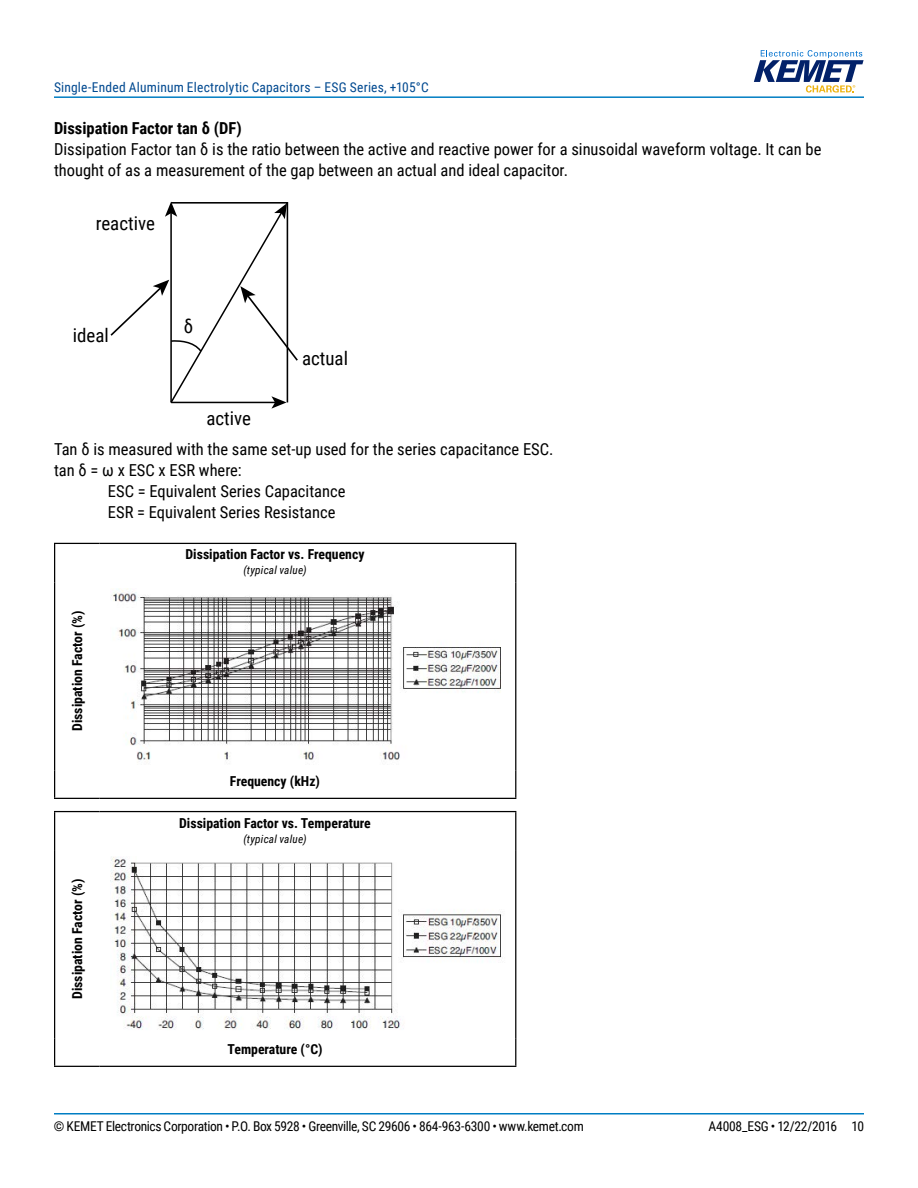
<style>
.page{position:relative;width:918px;height:1188px;background:#fff}
.page>*{position:absolute;margin:0;border:0;box-sizing:border-box;transform-origin:0 0}
.t1{font:18.9px "Roboto Condensed";color:#000}
.t2{font:16.5px/21px "Roboto Condensed";color:#000}
.t3{font:700 16.5px "Roboto Condensed";color:#000}
.t4{font:700 13.8px "Roboto Condensed";color:#000}
.t5{font:13.5px "Roboto Condensed";letter-spacing:-.025em;color:#000}
.t6{font:13.5px "Roboto Condensed";letter-spacing:.01em;color:#004990}
.t7{font:italic 11.25px "Roboto Condensed";letter-spacing:.02em;color:#000}
</style>
<div class="page">
<hr style="left:54px;top:1113px;width:810px;height:2px;background:#007dc3">
<hr style="left:54px;top:96px;width:810px;height:2px;background:#007dc3">
<svg style="left:754px;top:50px;width:110px;height:43px"></svg>
<svg style="left:110px;top:201px;width:188px;height:208px"></svg>
<hr style="left:54px;top:543px;width:46px;height:1px;background:#000">
<hr style="left:54px;top:544px;width:1px;height:39px;background:#000">
<hr style="left:54px;top:583px;width:1px;height:187px;background:#000">
<svg style="left:54px;top:770px;width:1px;height:28px"></svg>
<hr style="left:54px;top:798px;width:46px;height:1px;background:#000">
<hr style="left:100px;top:543px;width:416px;height:1px;background:#000">
<hr style="left:515px;top:544px;width:1px;height:39px;background:#000">
<hr style="left:515px;top:583px;width:1px;height:187px;background:#000">
<svg style="left:515px;top:770px;width:1px;height:28px"></svg>
<hr style="left:100px;top:798px;width:416px;height:1px;background:#000">
<img style="left:111px;top:588px;width:390px;height:172px">
<hr style="left:54px;top:811px;width:46px;height:1px;background:#000">
<hr style="left:54px;top:812px;width:1px;height:39px;background:#000">
<hr style="left:54px;top:851px;width:1px;height:187px;background:#000">
<svg style="left:54px;top:1038px;width:1px;height:28px"></svg>
<hr style="left:54px;top:1066px;width:46px;height:1px;background:#000">
<hr style="left:100px;top:811px;width:416px;height:1px;background:#000">
<hr style="left:515px;top:812px;width:1px;height:39px;background:#000">
<hr style="left:515px;top:851px;width:1px;height:187px;background:#000">
<svg style="left:515px;top:1038px;width:1px;height:28px"></svg>
<hr style="left:100px;top:1066px;width:416px;height:1px;background:#000">
<img style="left:111px;top:857px;width:390px;height:173px">
<p class="t6" style="left:54px;top:78px;width:376px">Single-Ended Aluminum Electrolytic Capacitors – ESG Series, +105°C</p>
<p class="t3" style="left:54px;top:116px;width:189px">Dissipation Factor tan δ (DF)</p>
<p class="t2" style="left:54px;top:138px;width:769px">Dissipation Factor tan δ is the ratio between the active and reactive power for a sinusoidal waveform voltage. It can be thought of as a measurement of the gap between an actual and ideal capacitor.</p>
<p class="t1" style="left:96px;top:210px;width:61px">reactive</p>
<p class="t1" style="left:73px;top:322px;width:37px">ideal</p>
<p class="t1" style="left:184px;top:313px;width:11px">δ</p>
<p class="t1" style="left:206px;top:405px;width:46px">active</p>
<p class="t1" style="left:302px;top:345px;width:47px">actual</p>
<p class="t2" style="left:54px;top:438px;width:501px">Tan δ is measured with the same set-up used for the series capacitance ESC.</p>
<p class="t2" style="left:54px;top:459px;width:189px">tan δ = ω x ESC x ESR where:</p>
<p class="t2" style="left:108px;top:480px;width:239px">ESC = Equivalent Series Capacitance</p>
<p class="t2" style="left:108px;top:501px;width:229px">ESR = Equivalent Series Resistance</p>
<p class="t4" style="left:68px;top:731px;width:122px;rotate:-90deg">Dissipation Factor (%)</p>
<p class="t4" style="left:68px;top:999px;width:122px;rotate:-90deg">Dissipation Factor (%)</p>
<p class="t4" style="left:186px;top:545px;width:180px">Dissipation Factor vs. Frequency</p>
<p class="t7" style="left:243px;top:562px;width:65px">(typical value)</p>
<p class="t4" style="left:230px;top:772px;width:92px">Frequency (kHz)</p>
<p class="t4" style="left:179px;top:813px;width:193px">Dissipation Factor vs. Temperature</p>
<p class="t7" style="left:243px;top:831px;width:65px">(typical value)</p>
<p class="t4" style="left:228px;top:1040px;width:96px">Temperature (°C)</p>
<p class="t5" style="left:54px;top:1116px;width:531px">© KEMET Electronics Corporation • P.O. Box 5928 • Greenville, SC 29606 • 864-963-6300 • www.kemet.com</p>
<p class="t5" style="left:709px;top:1116px;width:157px">A4008_ESG • 12/22/2016 10</p>
</div>
